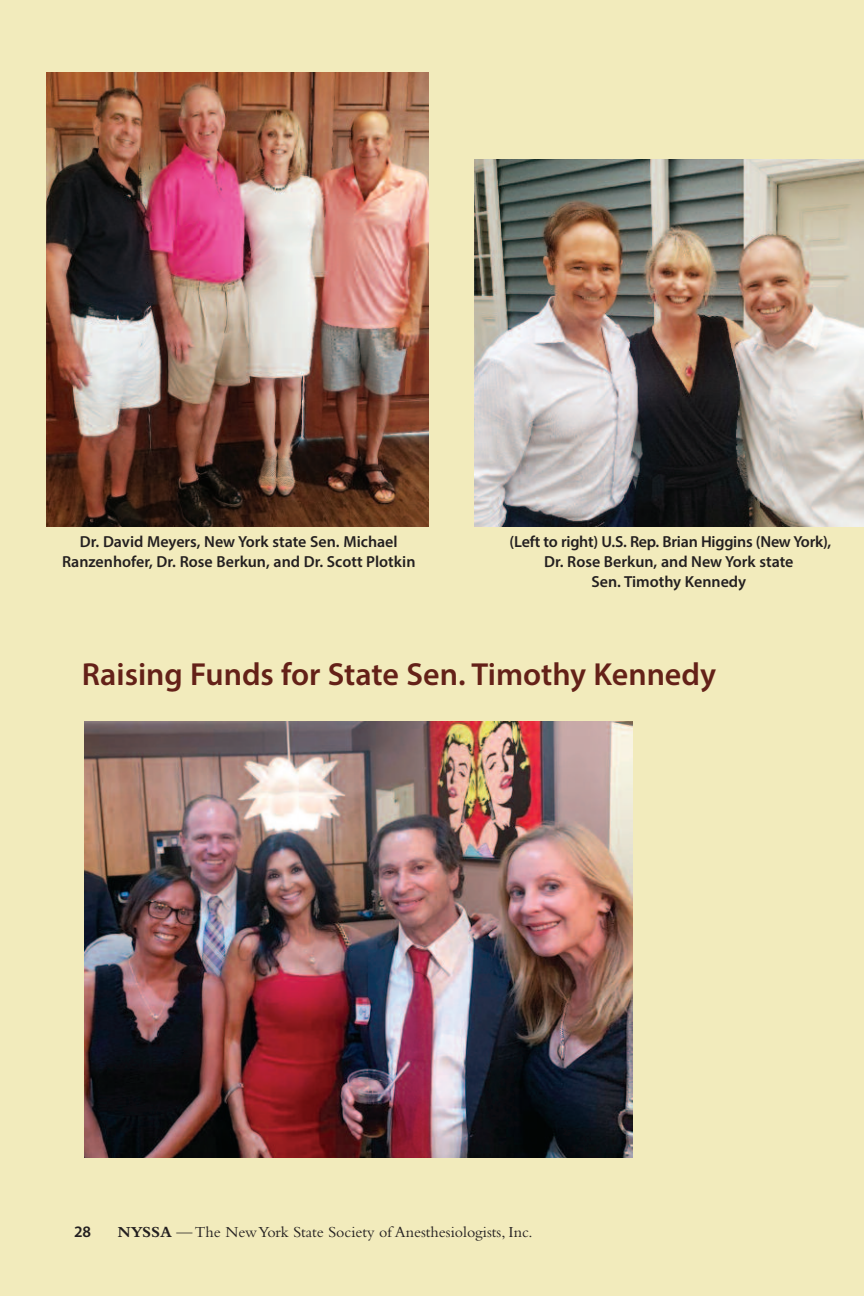
<style>
.page{position:relative;width:864px;height:1296px;background:#f2ebbc}
.page>*{position:absolute;margin:0;border:0;box-sizing:border-box;transform-origin:0 0}
.t1{font:600 32px "Myriad Pro";color:#642118}
.t2{font:600 16px/20px "Myriad Pro";color:#231f20;text-align:center}
.t3{font:16px "Bembo";color:#231f20}
.s1{font-weight:700}
</style>
<div class="page">
<img style="left:47px;top:72px;width:382px;height:455px">
<img style="left:474px;top:159px;width:389px;height:368px">
<img style="left:84px;top:722px;width:548px;height:435px">
<p class="t2" style="left:62px;top:533px;width:355px">Dr. David Meyers, New York state Sen. Michael<br>Ranzenhofer, Dr. Rose Berkun, and Dr. Scott Plotkin</p>
<p class="t2" style="left:510px;top:533px;width:323px">(Left to right) U.S. Rep. Brian Higgins (New York),<br>Dr. Rose Berkun, and New York state<br>Sen. Timothy Kennedy</p>
<h1 class="t1" style="left:82px;top:662px;width:636px">Raising Funds for State Sen. Timothy Kennedy</h1>
<p class="t2" style="left:74px;top:1223px;width:19px">28</p>
<p class="t3" style="left:118px;top:1226px;width:416px"><span class="s1">NYSSA</span> —The NewYork State Society of Anesthesiologists, Inc.</p>
</div>
